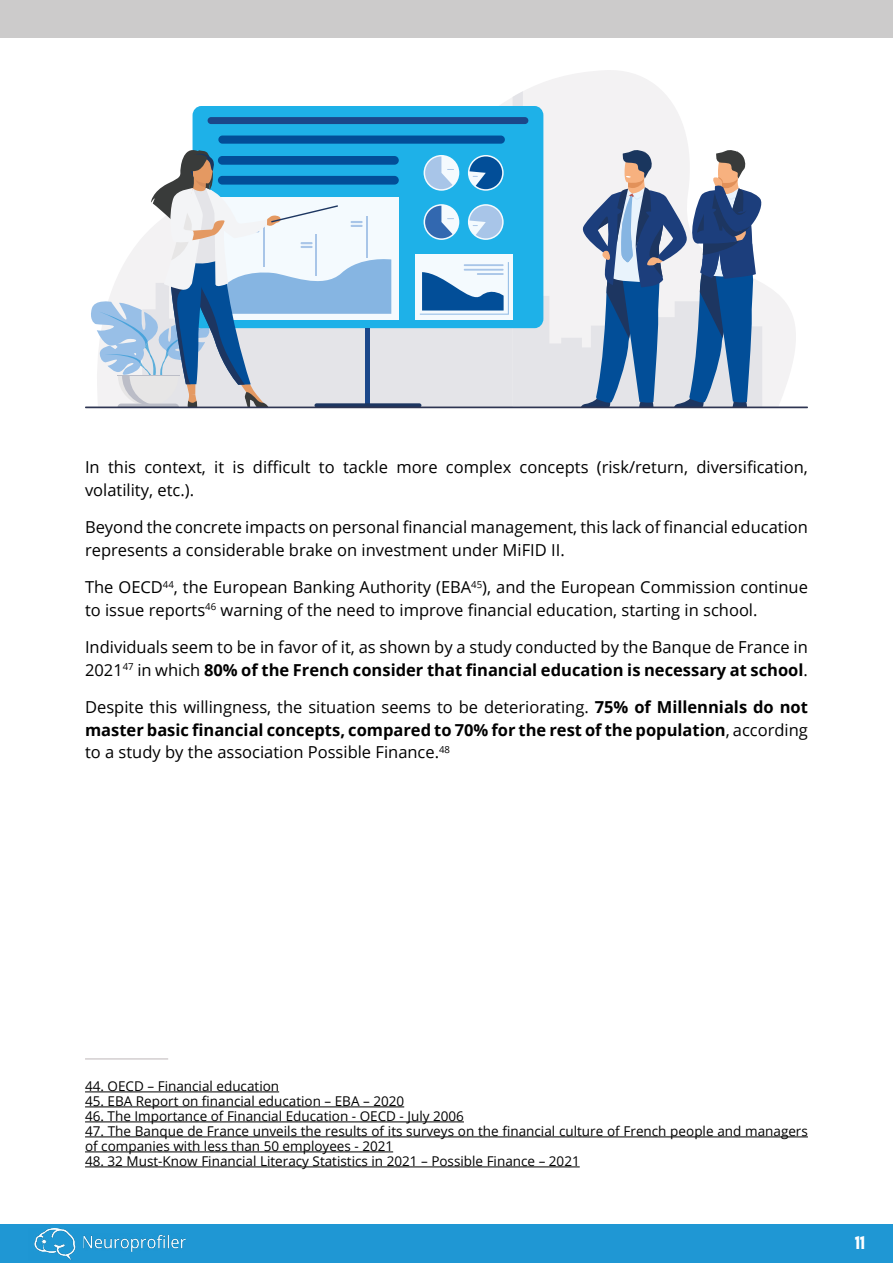
<style>
.page{position:relative;width:893px;height:1263px;background:#fff}
.page>*{position:absolute;margin:0;border:0;box-sizing:border-box;transform-origin:0 0}
.t1{font:16.5px/22.5px "Open Sans";color:#000}
.t2{font:16.5px "Lemon Milk";color:#fff}
.t3{font:13.5px/15px "Open Sans";color:#000}
.s1{font-weight:700}
</style>
<div class="page">
<div style="left:0;top:1225px;width:893px;height:38px;background:#1f97d4"></div>
<img style="left:34px;top:1229px;width:42px;height:31px">
<img style="left:84px;top:1234px;width:102px;height:18px">
<div style="left:0;top:0;width:893px;height:38px;background:#cccbcb"></div>
<svg style="left:525px;top:70px;width:271px;height:336px"></svg>
<svg style="left:91px;top:91px;width:672px;height:315px"></svg>
<hr style="left:85px;top:406px;width:723px;height:2px;background:#2e3552">
<hr style="left:85px;top:1058px;width:83px;height:1px;background:#c5bec0">
<hr style="left:85px;top:1091px;width:194px;height:1px;background:#000">
<hr style="left:85px;top:1106px;width:319px;height:1px;background:#000">
<hr style="left:85px;top:1121px;width:379px;height:1px;background:#000">
<hr style="left:85px;top:1136px;width:723px;height:1px;background:#000">
<hr style="left:85px;top:1151px;width:308px;height:1px;background:#000">
<hr style="left:85px;top:1166px;width:495px;height:1px;background:#000">
<p class="t1" style="left:85px;top:456px;width:724px">In this context, it is difficult to tackle more complex concepts (risk/return, diversification, volatility, etc.).</p>
<p class="t1" style="left:85px;top:516px;width:724px">Beyond the concrete impacts on personal financial management, this lack of financial education represents a considerable brake on investment under MiFID II.</p>
<p class="t1" style="left:85px;top:576px;width:724px">The OECD<sup>44</sup>, the European Banking Authority (EBA<sup>45</sup>), and the European Commission continue to issue reports<sup>46</sup> warning of the need to improve financial education, starting in school.</p>
<p class="t1" style="left:85px;top:636px;width:724px">Individuals seem to be in favor of it, as shown by a study conducted by the Banque de France in<br>2021<sup>47</sup> in which <span class="s1">80% of the French consider that financial education is necessary at school</span>.</p>
<p class="t1" style="left:85px;top:696px;width:724px;text-align:justify">Despite this willingness, the situation seems to be deteriorating. <span class="s1">75% of Millennials do not master basic financial concepts, compared to 70% for the rest of the population</span>, according to a study by the association Possible Finance.<sup>48</sup></p>
<p class="t3" style="left:85px;top:1078px;width:196px">44. OECD – Financial education</p>
<p class="t3" style="left:85px;top:1093px;width:321px">45. EBA Report on financial education – EBA – 2020</p>
<p class="t3" style="left:85px;top:1108px;width:380px">46. The Importance of Financial Education - OECD - July 2006</p>
<p class="t3" style="left:85px;top:1123px;width:724px">47. The Banque de France unveils the results of its surveys on the financial culture of French people and managers of companies with less than 50 employees - 2021</p>
<p class="t3" style="left:85px;top:1153px;width:496px">48. 32 Must-Know Financial Literacy Statistics in 2021 – Possible Finance – 2021</p>
<p class="t2" style="left:855px;top:1231px;width:12px">11</p>
</div>
